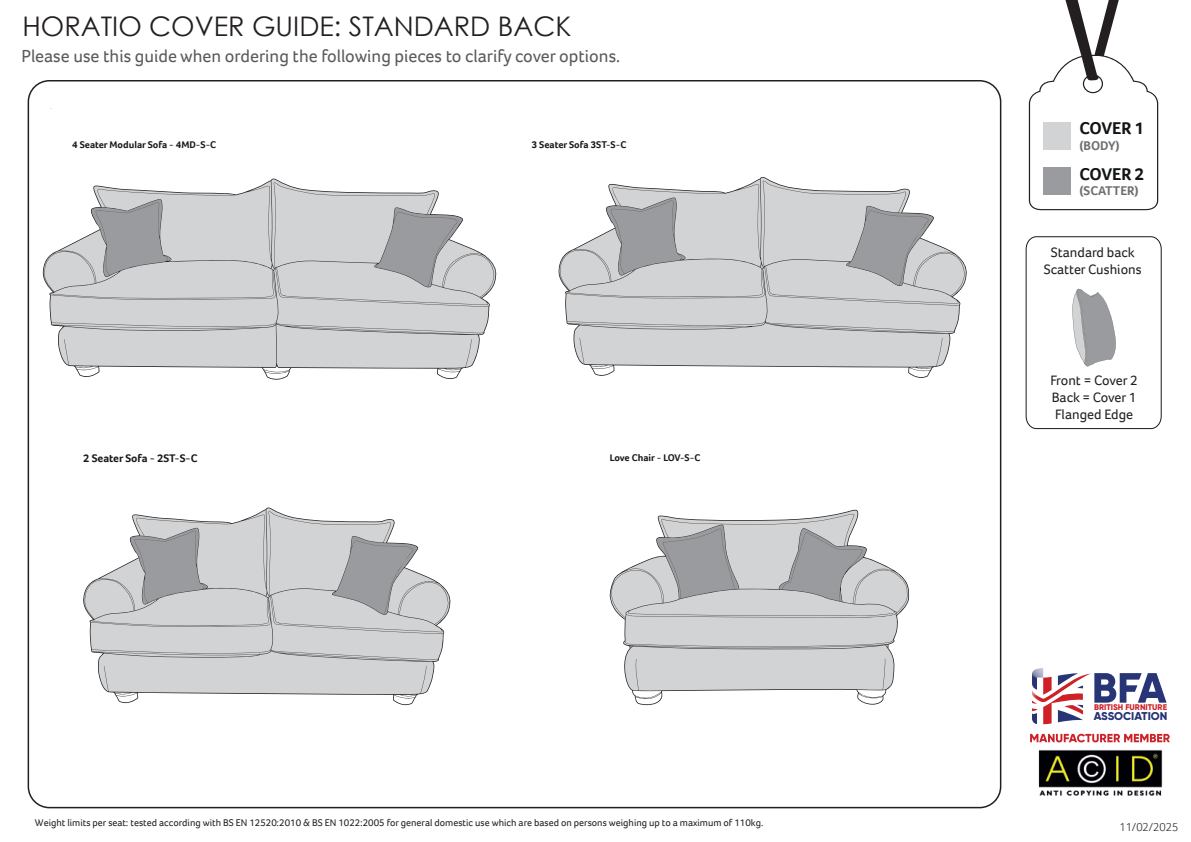
<style>
.page{position:relative;width:1191px;height:842px;background:#fff}
.page>*{position:absolute;margin:0;border:0;box-sizing:border-box;transform-origin:0 0}
.t1{font:27px "Century Gothic";color:#231f20}
.t2{font:18px "Foco";color:#595a5c}
.t3{font:700 17.5px "Foco";letter-spacing:-.015em;color:#121518}
.t4{font:14px/16.8px "Foco";color:#231f20;text-align:justify}
.t5{font:700 13px "Foco";color:#6d6f71}
.t6{font:300 12px "Foco";color:#231f20}
.t7{font:700 11.3px "Foco";color:#1a181d}
.t8{font:800 11.3px "Gilroy";letter-spacing:-.005em;color:#273476}
.t9{font:10px "Foco";color:#231f20}
.t10{font:700 10px "Foco";color:#1a181d}
.t11{font:800 8.2px "Gilroy";color:#ce2027}
</style>
<div class="page">
<img style="left:1038px;top:750px;width:125px;height:46px">
<svg style="left:1028px;top:0;width:130px;height:210px"></svg>
<div style="left:1042px;top:168px;width:28px;height:27px;background:#999b9e"></div>
<svg style="left:558px;top:177px;width:409px;height:201px;fill:#d1d3d4"></svg>
<svg style="left:609px;top:509px;width:300px;height:196px;fill:#d1d3d4"></svg>
<svg style="left:83px;top:507px;width:368px;height:199px;fill:#d1d3d4"></svg>
<svg style="left:42px;top:178px;width:455px;height:202px;fill:#d1d3d4"></svg>
<svg style="left:1025px;top:236px;width:137px;height:193px"></svg>
<svg style="left:1032px;top:668px;width:134px;height:56px"></svg>
<svg style="left:1030px;top:734px;width:139px;height:8px"></svg>
<h1 class="t1" style="left:22px;top:7px;width:550px">HORATIO COVER GUIDE: STANDARD BACK</h1>
<h2 class="t2" style="left:21px;top:44px;width:600px">Please use this guide when ordering the following pieces to clarify cover options.</h2>
<p class="t10" style="left:72px;top:138px;width:146px">4 Seater Modular Sofa - 4MD-S-C</p>
<p class="t10" style="left:532px;top:138px;width:96px">3 Seater Sofa 3ST-S-C</p>
<p class="t7" style="left:83px;top:451px;width:116px">2 Seater Sofa - 2ST-S-C</p>
<p class="t10" style="left:610px;top:451px;width:92px">Love Chair - LOV-S-C</p>
<p class="t9" style="left:35px;top:816px;width:730px">Weight limits per seat: tested according with BS EN 12520:2010 &amp; BS EN 1022:2005 for general domestic use which are based on persons weighing up to a maximum of 110kg.</p>
<h3 class="t3" style="left:1079px;top:117px;width:66px">COVER 1</h3>
<h3 class="t5" style="left:1079px;top:137px;width:42px">(BODY)</h3>
<h3 class="t3" style="left:1079px;top:162px;width:66px">COVER 2</h3>
<h3 class="t5" style="left:1079px;top:182px;width:61px">(SCATTER)</h3>
<h3 class="t4" style="left:1043px;top:243px;width:99px;text-align:center">Standard back<br>Scatter Cushions</h3>
<h3 class="t4" style="left:1050px;top:372px;width:89px">Front = Cover 2<br>Back = Cover 1<br>Flanged Edge</h3>
<p class="t11" style="left:1094px;top:702px;width:74px">BRITISH FURNITURE</p>
<p class="t8" style="left:1093px;top:709px;width:75px">ASSOCIATION</p>
<p class="t6" style="left:1119px;top:819px;width:61px">11/02/2025</p>
</div>
